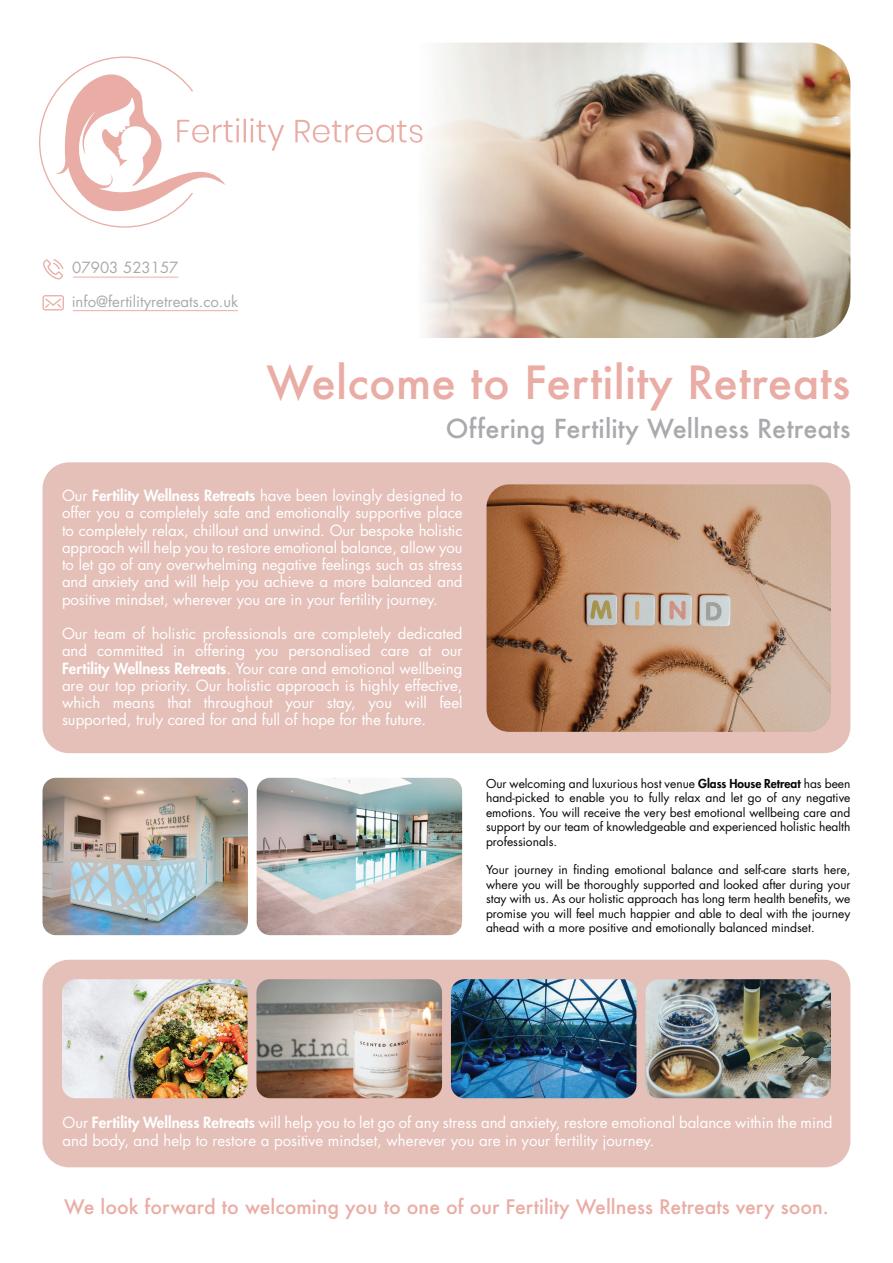
<style>
.page{position:relative;width:893px;height:1263px;background:#fff}
.page>*{position:absolute;margin:0;border:0;box-sizing:border-box;transform-origin:0 0}
.t1{font:500 44.4px "Futura";letter-spacing:.005em;color:#eaada5}
.t2{font:500 25.5px "Futura";letter-spacing:.005em;color:#a8aaad}
.t3{font:500 19.5px "Futura";color:#eaada5}
.t4{font:15px/17.2px "Futura Std";color:#fff;text-align:justify}
.t5{font:15px "Futura Std";color:#a8aaad}
.t6{font:12px/14.4px "Futura Std";color:#050504;text-align:justify}
.s1{font-weight:800}
</style>
<div class="page">
<div style="left:43px;top:960px;width:807px;height:207px;background:#e4c0b9;border-radius:26px"></div>
<div style="left:43px;top:462px;width:807px;height:291px;background:#e4c0b9;border-radius:26px"></div>
<img style="left:42px;top:43px;width:808px;height:295px">
<img style="left:486px;top:484px;width:345px;height:248px">
<img style="left:43px;top:778px;width:205px;height:157px">
<img style="left:257px;top:778px;width:205px;height:157px">
<img style="left:62px;top:979px;width:186px;height:119px">
<img style="left:256px;top:979px;width:186px;height:119px">
<img style="left:451px;top:979px;width:185px;height:119px">
<img style="left:645px;top:979px;width:186px;height:119px">
<svg style="left:43px;top:259px;width:21px;height:20px"></svg>
<hr style="left:73px;top:277px;width:105px;height:1px;background:#eaada5">
<svg style="left:43px;top:295px;width:21px;height:15px"></svg>
<hr style="left:73px;top:310px;width:165px;height:1px;background:#eaada5">
<svg style="left:39px;top:56px;width:200px;height:187px"></svg>
<hr style="left:244px;top:119px;width:2px;height:23px;background:#e9ada6">
<svg style="left:250px;top:118px;width:34px;height:33px"></svg>
<svg style="left:295px;top:120px;width:127px;height:23px"></svg>
<p class="t5" style="left:72px;top:258px;width:108px">07903 523157</p>
<p class="t5" style="left:72px;top:292px;width:168px">info@fertilityretreats.co.uk</p>
<h1 class="t1" style="left:267px;top:352px;width:585px">Welcome to Fertility Retreats</h1>
<h2 class="t2" style="left:446px;top:411px;width:406px">Offering Fertility Wellness Retreats</h2>
<p class="t4" style="left:62px;top:487px;width:402px">Our <span class="s1">Fertility Wellness Retreats</span> have been lovingly designed to offer you a completely safe and emotionally supportive place to completely relax, chillout and unwind. Our bespoke holistic approach will help you to restore emotional balance, allow you to let go of any overwhelming negative feelings such as stress and anxiety and will help you achieve a more balanced and positive mindset, wherever you are in your fertility journey.</p>
<p class="t4" style="left:62px;top:625px;width:402px">Our team of holistic professionals are completely dedicated and committed in offering you personalised care at our <span class="s1">Fertility Wellness Retreats</span>. Your care and emotional wellbeing are our top priority. Our holistic approach is highly effective, which means that throughout your stay, you will feel supported, truly cared for and full of hope for the future.</p>
<p class="t6" style="left:486px;top:776px;width:366px">Our welcoming and luxurious host venue <span class="s1">Glass House Retreat</span> has been hand-picked to enable you to fully relax and let go of any negative emotions. You will receive the very best emotional wellbeing care and support by our team of knowledgeable and experienced holistic health professionals.</p>
<p class="t6" style="left:486px;top:863px;width:366px">Your journey in finding emotional balance and self-care starts here, where you will be thoroughly supported and looked after during your stay with us. As our holistic approach has long term health benefits, we promise you will feel much happier and able to deal with the journey ahead with a more positive and emotionally balanced mindset.</p>
<p class="t4" style="left:62px;top:1114px;width:772px;line-height:18px">Our <span class="s1">Fertility Wellness Retreats</span> will help you to let go of any stress and anxiety, restore emotional balance within the mind and body, and help to restore a positive mindset, wherever you are in your fertility journey.</p>
<h3 class="t3" style="left:64px;top:1193px;width:766px">We look forward to welcoming you to one of our Fertility Wellness Retreats very soon.</h3>
</div>
